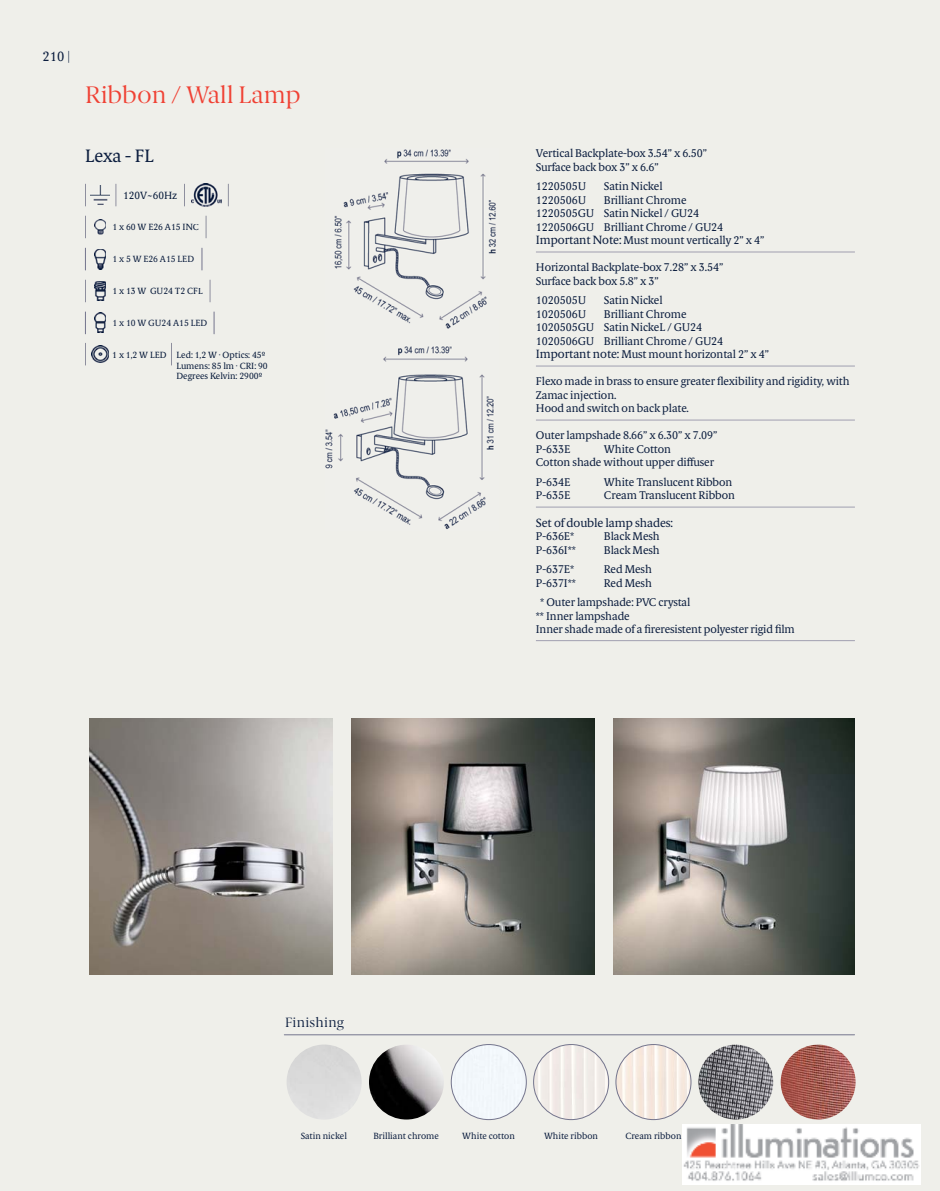
<style>
.page{position:relative;width:940px;height:1191px;background:#efefea}
.page>*{position:absolute;margin:0;border:0;box-sizing:border-box;transform-origin:0 0}
.t1{font:24px "Berlingske Serif";color:#ef4134}
.t2{font:18px "Berlingske Serif Tx";letter-spacing:-.02em;color:#0c1e3f}
.t3{font:13.5px "Berlingske Serif";letter-spacing:.02em;color:#0c1e3f}
.t4{font:13.5px "Berlingske Serif Tx";color:#0c1e3f}
.t5{font:12px "Berlingske Serif Tx";letter-spacing:-.01em;color:#0c1e3f}
.t6{font:11.25px/13.5px "Berlingske Serif Tx";letter-spacing:-.01em;color:#0c1e3f}
.t7{font:10.5px "Berlingske Serif Tx";color:#071a3a}
.t8{font:9px/10.8px "Berlingske Serif Tx";color:#071a3a}
.t9{font:9px "Berlingske Serif Tx";color:#0c1e3f}
.s1{font-size:12px}
</style>
<div class="page">
<img style="left:85px;top:149px;width:836px;height:1036px">
<img style="left:682px;top:1125px;width:238px;height:60px">
<p class="t4" style="left:43px;top:51px;width:29px">210 |</p>
<h1 class="t1" style="left:85px;top:85px;width:217px">Ribbon / Wall Lamp</h1>
<h2 class="t2" style="left:85px;top:148px;width:71px">Lexa - FL</h2>
<p class="t7" style="left:123px;top:191px;width:56px">120V~60Hz</p>
<p class="t8" style="left:113px;top:222px;width:88px">1 x 60 W E26 A15 INC</p>
<p class="t9" style="left:113px;top:255px;width:83px">1 x 5 W E26 A15 LED</p>
<p class="t8" style="left:113px;top:286px;width:92px">1 x 13 W GU24 T2 CFL</p>
<p class="t9" style="left:113px;top:319px;width:96px">1 x 10 W GU24 A15 LED</p>
<p class="t8" style="left:112px;top:350px;width:56px">1 x 1,2 W LED</p>
<p class="t8" style="left:177px;top:350px;width:93px">Led: 1,2 W · Optics: 45º<br>Lumens: 85 lm · CRI: 90<br>Degrees Kelvin: 2900º</p>
<p class="t6" style="left:536px;top:148px;width:173px">Vertical Backplate-box 3.54” x 6.50”<br>Surface back box 3” x 6.6”</p>
<p class="t6" style="left:536px;top:181px;width:52px">1220505U</p>
<p class="t6" style="left:604px;top:181px;width:60px">Satin Nickel</p>
<p class="t6" style="left:536px;top:194px;width:52px">1220506U</p>
<p class="t6" style="left:536px;top:194px;width:230px;text-indent:68px">Brilliant Chrome<br>1220505GU Satin Nickel / GU24<br>1220506GU Brilliant Chrome / GU24<br><span class="s1">Important Note:</span> Must mount vertically 2” x 4”</p>
<p class="t6" style="left:536px;top:262px;width:189px">Horizontal Backplate-box 7.28” x 3.54”<br>Surface back box 5.8” x 3”</p>
<p class="t6" style="left:536px;top:295px;width:52px">1020505U</p>
<p class="t6" style="left:604px;top:295px;width:60px">Satin Nickel</p>
<p class="t6" style="left:536px;top:308px;width:52px">1020506U</p>
<p class="t6" style="left:536px;top:308px;width:235px;text-indent:68px">Brilliant Chrome<br>1020505GU Satin NickeL / GU24<br>1020506GU Brilliant Chrome / GU24<br><span class="s1">Important note:</span> Must mount horizontal 2” x 4”</p>
<p class="t6" style="left:536px;top:376px;width:315px">Flexo made in brass to ensure greater flexibility and rigidity, with<br>Zamac injection.<br>Hood and switch on back plate.</p>
<p class="t6" style="left:536px;top:430px;width:183px">Outer lampshade 8.66” x 6.30” x 7.09”<br>P-633E</p>
<p class="t6" style="left:536px;top:443px;width:180px;text-indent:68px">White Cotton<br>Cotton shade without upper diffuser</p>
<p class="t6" style="left:536px;top:476px;width:36px">P-634E</p>
<p class="t6" style="left:604px;top:476px;width:130px">White Translucent Ribbon</p>
<p class="t6" style="left:536px;top:490px;width:36px">P-635E</p>
<p class="t6" style="left:604px;top:490px;width:133px">Cream Translucent Ribbon</p>
<p class="t5" style="left:536px;top:517px;width:139px">Set of double lamp shades:</p>
<p class="t6" style="left:536px;top:530px;width:40px">P-636E*</p>
<p class="t6" style="left:604px;top:530px;width:57px">Black Mesh</p>
<p class="t6" style="left:536px;top:544px;width:42px">P-636I**</p>
<p class="t6" style="left:604px;top:544px;width:57px">Black Mesh</p>
<p class="t6" style="left:536px;top:563px;width:40px">P-637E*</p>
<p class="t6" style="left:604px;top:563px;width:49px">Red Mesh</p>
<p class="t6" style="left:536px;top:577px;width:42px">P-637I**</p>
<p class="t6" style="left:540px;top:574px;width:152px;line-height:19.5px;text-indent:64px">Red Mesh<br>* Outer lampshade: PVC crystal</p>
<p class="t6" style="left:536px;top:610px;width:260px">** Inner lampshade<br>Inner shade made of a fireresistent polyester rigid film</p>
<p class="t3" style="left:285px;top:1016px;width:60px">Finishing</p>
<p class="t9" style="left:301px;top:1131px;width:48px">Satin nickel</p>
<p class="t9" style="left:373px;top:1131px;width:67px">Brilliant chrome</p>
<p class="t9" style="left:462px;top:1131px;width:54px">White cotton</p>
<p class="t9" style="left:544px;top:1131px;width:56px">White ribbon</p>
<p class="t9" style="left:625px;top:1131px;width:58px">Cream ribbon</p>
</div>
